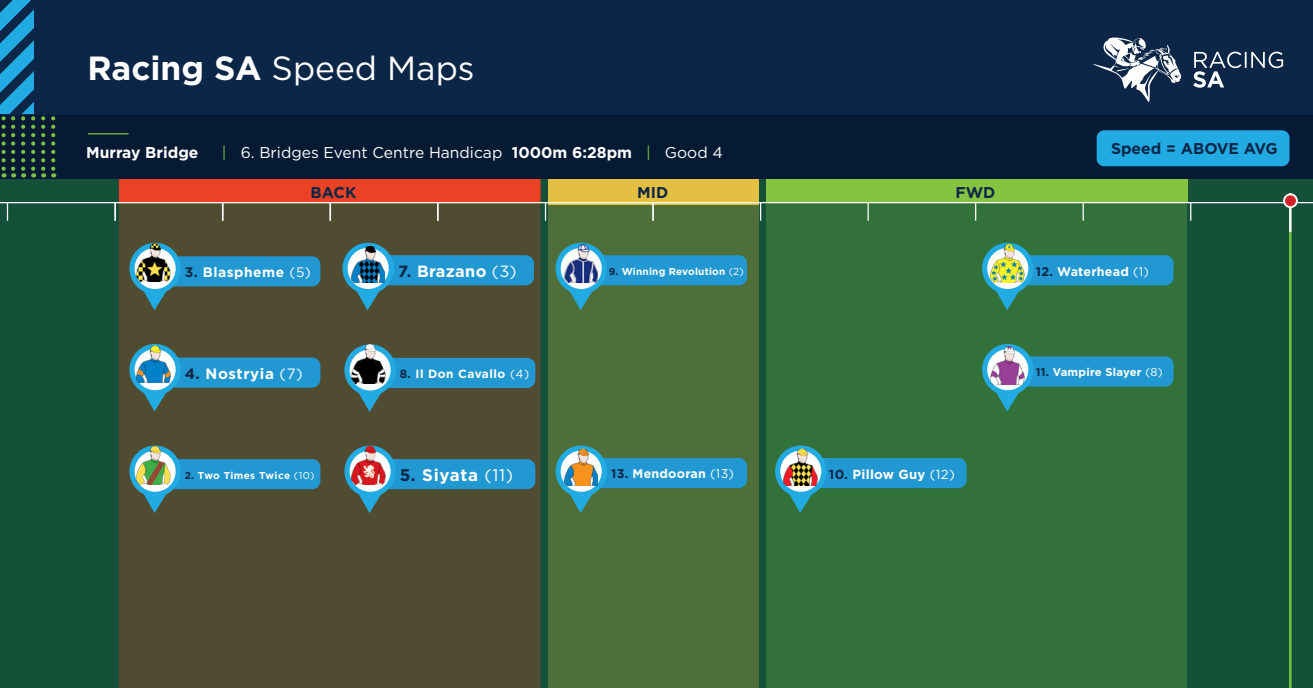
<style>
.page{position:relative;width:1313px;height:688px;background:#fff}
.page>*{position:absolute;margin:0;border:0;box-sizing:border-box;transform-origin:0 0}
.t1{font:33.5px "Gotham HTF";color:#fff}
.t2{font:700 16.88px "Gotham HTF";letter-spacing:.04em;color:#fff}
.t3{font:700 16.25px "Gotham HTF";letter-spacing:.02em;color:#fff}
.t4{font:15.62px "Gotham";color:#fff}
.t5{font:700 15.62px "Gotham HTF";color:#0c2647}
.t6{font:700 15.62px "Gotham HTF";color:#fff}
.t7{font:700 15px "Gotham HTF";letter-spacing:.04em;color:#fff}
.t8{font:700 13.75px "Gotham HTF";letter-spacing:.04em;color:#fff}
.t9{font:700 13.12px "Gotham HTF";letter-spacing:.02em;color:#fff}
.t10{font:700 12.5px "Gotham HTF";letter-spacing:.02em;color:#fff}
.t11{font:700 11.88px "Gotham HTF";letter-spacing:.04em;color:#fff}
.t12{font:700 11.25px "Gotham HTF";letter-spacing:.02em;color:#fff}
.t13{font:700 10px "Gotham HTF";letter-spacing:.02em;color:#fff}
.s1{font-weight:700}
.s2{font-family:"Gotham HTF";color:#79c142}
.s3{font-family:"Gotham HTF"}
.s4{font-family:"Gotham HTF";font-weight:700}
.s5{color:#0c2647}
.s6{font-family:"Gotham";font-weight:400}
</style>
<div class="page">
<div style="left:0;top:149px;width:1312px;height:539px;background:#155138"></div>
<div style="left:119px;top:203px;width:421px;height:485px;background:#504c32"></div>
<div style="left:119px;top:178px;width:421px;height:25px;background:#eb4225;border:1px solid #eb3e26"></div>
<div style="left:548px;top:179px;width:211px;height:25px;background:#e3c042"></div>
<div style="left:766px;top:178px;width:421px;height:25px;background:#84c440"></div>
<div style="left:548px;top:203px;width:211px;height:485px;background:#4e6f3a"></div>
<div style="left:766px;top:203px;width:420px;height:485px;background:#33713a"></div>
<div style="left:0;top:0;width:1312px;height:178px;background:#0c2647"></div>
<hr style="left:0;top:202px;width:1312px;height:1px;background:#fff">
<div style="left:0;top:115px;width:1312px;height:63px;background:#071a34"></div>
<svg style="left:545px;top:203px;width:1px;height:18px"></svg>
<hr style="left:88px;top:133px;width:41px;height:1px;background:#79c142">
<svg style="left:1193px;top:52px;width:90px;height:36px"></svg>
<svg style="left:1092px;top:37px;width:89px;height:65px"></svg>
<svg style="left:652px;top:203px;width:1px;height:18px"></svg>
<svg style="left:760px;top:203px;width:1px;height:18px"></svg>
<svg style="left:867px;top:203px;width:1px;height:18px"></svg>
<svg style="left:975px;top:203px;width:1px;height:18px"></svg>
<svg style="left:1082px;top:203px;width:1px;height:18px"></svg>
<svg style="left:1190px;top:203px;width:1px;height:18px"></svg>
<svg style="left:41px;top:116px;width:4px;height:61px"></svg>
<svg style="left:51px;top:116px;width:4px;height:61px"></svg>
<svg style="left:0;top:0;width:35px;height:177px"></svg>
<hr style="left:1289px;top:231px;width:2px;height:457px;background:#79c142">
<hr style="left:1289px;top:193px;width:2px;height:39px;background:#fff">
<div style="left:1284px;top:194px;width:12px;height:13px;background:#d1232a;border-radius:50%"></div>
<div style="left:1283px;top:193px;width:14px;height:15px;border:2px solid #fff;border-radius:50%"></div>
<svg style="left:7px;top:203px;width:1px;height:18px"></svg>
<svg style="left:114px;top:203px;width:2px;height:18px"></svg>
<svg style="left:222px;top:203px;width:1px;height:18px"></svg>
<svg style="left:329px;top:203px;width:2px;height:18px"></svg>
<svg style="left:437px;top:203px;width:1px;height:18px"></svg>
<svg style="left:555px;top:445px;width:192px;height:68px"></svg>
<img style="left:564px;top:447px;width:33px;height:38px">
<svg style="left:555px;top:243px;width:192px;height:67px"></svg>
<img style="left:564px;top:245px;width:33px;height:38px">
<svg style="left:342px;top:243px;width:192px;height:67px;background:#3f717c"></svg>
<img style="left:351px;top:245px;width:33px;height:38px">
<svg style="left:775px;top:445px;width:191px;height:68px"></svg>
<img style="left:784px;top:447px;width:33px;height:38px">
<svg style="left:982px;top:344px;width:191px;height:67px"></svg>
<img style="left:990px;top:346px;width:34px;height:38px">
<svg style="left:982px;top:243px;width:191px;height:67px"></svg>
<img style="left:990px;top:245px;width:34px;height:38px">
<svg style="left:344px;top:344px;width:191px;height:68px;background:#40717b"></svg>
<img style="left:352px;top:345px;width:33px;height:38px">
<svg style="left:344px;top:445px;width:191px;height:68px;background:#40717b"></svg>
<img style="left:352px;top:446px;width:33px;height:38px">
<svg style="left:129px;top:344px;width:191px;height:67px;background:#40727c"></svg>
<img style="left:137px;top:344px;width:33px;height:39px">
<svg style="left:129px;top:445px;width:191px;height:68px;background:#40717b"></svg>
<img style="left:137px;top:446px;width:33px;height:38px">
<svg style="left:129px;top:243px;width:191px;height:67px;background:#40727c"></svg>
<img style="left:137px;top:243px;width:33px;height:38px">
<div style="left:1096px;top:130px;width:193px;height:36px;background:#22abe2;border-radius:8px"></div>
<p class="t1" style="left:87px;top:49px;width:389px"><span class="s1">Racing SA</span> Speed Maps</p>
<p class="t6" style="left:86px;top:143px;width:114px">Murray Bridge</p>
<p class="t4" style="left:222px;top:143px;width:502px"><span class="s2">|</span> <span class="s3">6.</span> Bridges Event Centre Handicap <span class="s4">1000m 6:28pm</span> <span class="s2">|</span> Good 4</p>
<p class="t5" style="left:310px;top:184px;width:47px">BACK</p>
<p class="t5" style="left:637px;top:184px;width:33px">MID</p>
<p class="t5" style="left:955px;top:183px;width:41px">FWD</p>
<p class="t8" style="left:185px;top:264px;width:128px"><span class="s5">3.</span> Blaspheme <span class="s6">(5)</span></p>
<p class="t3" style="left:398px;top:262px;width:120px"><span class="s5">7.</span> Brazano <span class="s6">(3)</span></p>
<p class="t13" style="left:608px;top:265px;width:137px"><span class="s5">9.</span> Winning Revolution <span class="s6">(2)</span></p>
<p class="t7" style="left:185px;top:365px;width:120px"><span class="s5">4.</span> Nostryia <span class="s6">(7)</span></p>
<p class="t11" style="left:400px;top:367px;width:131px"><span class="s5">8.</span> Il Don Cavallo <span class="s6">(4)</span></p>
<p class="t13" style="left:185px;top:469px;width:131px"><span class="s5">2.</span> Two Times Twice <span class="s6">(10)</span></p>
<p class="t2" style="left:400px;top:465px;width:115px"><span class="s5">5.</span> Siyata <span class="s6">(11)</span></p>
<p class="t10" style="left:611px;top:466px;width:124px"><span class="s5">13.</span> Mendooran <span class="s6">(13)</span></p>
<p class="t9" style="left:829px;top:466px;width:127px"><span class="s5">10.</span> Pillow Guy <span class="s6">(12)</span></p>
<p class="t5" style="left:1111px;top:139px;width:168px">Speed = ABOVE AVG</p>
<p class="t10" style="left:1035px;top:264px;width:115px"><span class="s5">12.</span> Waterhead <span class="s6">(1)</span></p>
<p class="t12" style="left:1035px;top:366px;width:128px"><span class="s5">11.</span> Vampire Slayer <span class="s6">(8)</span></p>
</div>
